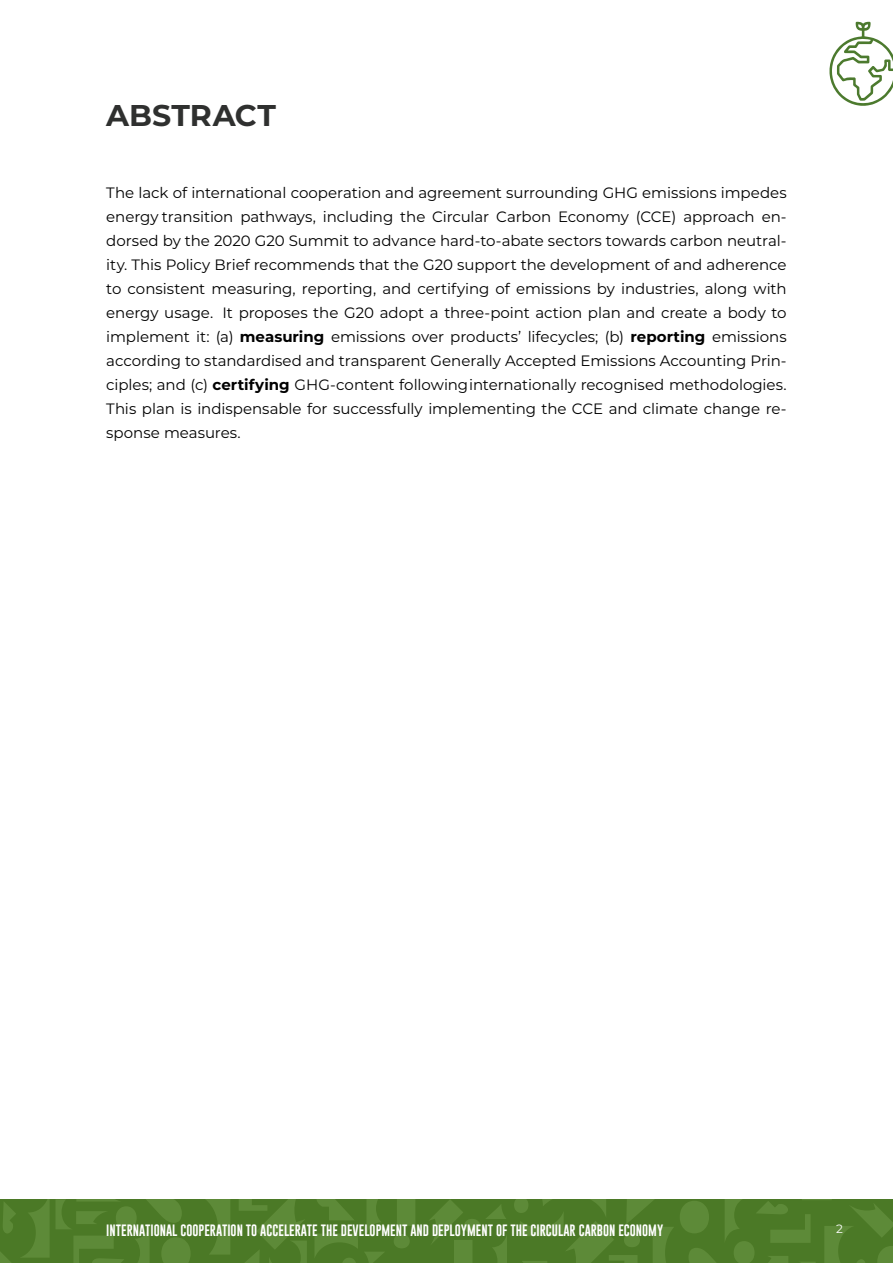
<style>
.page{position:relative;width:893px;height:1263px;background:#fff}
.page>*{position:absolute;margin:0;border:0;box-sizing:border-box;transform-origin:0 0}
.titolo_capitolo{font:700 30px "Montserrat";color:#2f302f}
.normale{font:15px/24px "Montserrat";letter-spacing:-.005em;color:#000;text-align:justify}
.t1{font:12px "Gobold";color:#fff}
.t2{font:12px "Montserrat";color:#fff}
.s1{font-weight:700}
</style>
<div class="page">
<div style="left:0;top:1199px;width:893px;height:64px;background:#4b7926"></div>
<svg style="left:514px;top:1199px;width:379px;height:64px"></svg>
<svg style="left:430px;top:1200px;width:77px;height:63px"></svg>
<svg style="left:0;top:1199px;width:415px;height:64px"></svg>
<svg style="left:829px;top:22px;width:64px;height:84px"></svg>
<p class="titolo_capitolo" style="left:106px;top:94px;width:171px">ABSTRACT</p>
<p class="normale" style="left:106px;top:180px;width:682px">The lack of international cooperation and agreement surrounding GHG emissions impedes energy transition pathways, including the Circular Carbon Economy (CCE) approach en&shy;dorsed by the 2020 G20 Summit to advance hard-to-abate sectors towards carbon neutral&shy;ity. This Policy Brief recommends that the G20 support the development of and adherence to consistent measuring, reporting, and certifying of emissions by industries, along with energy usage. It proposes the G20 adopt a three-point action plan and create a body to implement it: (a) <span class="s1">measuring</span> emissions over products’ lifecycles; (b) <span class="s1">reporting</span> emissions according to standardised and transparent Generally Accepted Emissions Accounting Prin&shy;ciples; and (c) <span class="s1">certifying</span> GHG-content following internationally recognised methodologies.<br>This plan is indispensable for successfully implementing the CCE and climate change re&shy;sponse measures.</p>
<p class="t1" style="left:106px;top:1223px;width:558px">INTERNATIONAL COOPERATION TO ACCELERATE THE DEVELOPMENT AND DEPLOYMENT OF THE CIRCULAR CARBON ECONOMY</p>
<p class="t2" style="left:836px;top:1221px;width:8px">2</p>
</div>
